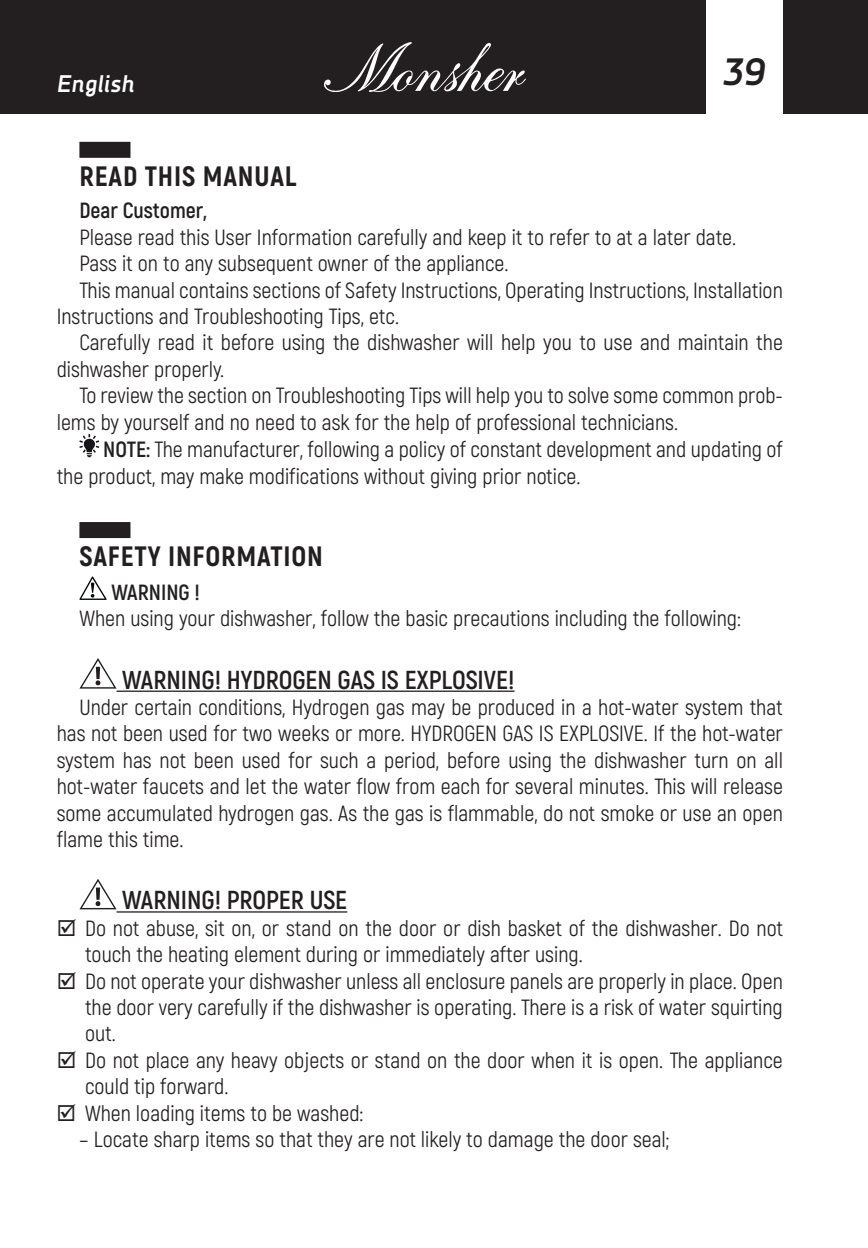
<style>
.page{position:relative;width:868px;height:1248px;background:#fff}
.page>*{position:absolute;margin:0;border:0;box-sizing:border-box;transform-origin:0 0}
.t1{font:italic 700 38px "Decima Nova Pro";color:#231f20}
.t2{font:800 28px "Akrobat";letter-spacing:.03em;color:#231f20}
.t3{font:700 26px "Akrobat";color:#231f20}
.t4{font:italic 700 24px "Decima Nova Pro";color:#fff}
.t5{font:22px/26.4px "Akrobat";color:#231f20;text-align:justify}
.t6{font:700 22px "Akrobat";color:#231f20}
.s1{font-weight:700}
</style>
<div class="page">
<div style="left:0;top:0;width:867px;height:113px;background:#231f20"></div>
<div style="left:706px;top:0;width:76px;height:119px;background:#fff"></div>
<svg style="left:323px;top:42px;width:203px;height:50px"></svg>
<div style="left:79px;top:142px;width:51px;height:16px;background:#231f20"></div>
<div style="left:79px;top:522px;width:51px;height:16px;background:#231f20"></div>
<hr style="left:116px;top:690px;width:398px;height:1px;background:#231f20">
<hr style="left:116px;top:911px;width:231px;height:1px;background:#231f20">
<svg style="left:79px;top:434px;width:20px;height:23px"></svg>
<svg style="left:79px;top:576px;width:28px;height:24px"></svg>
<svg style="left:80px;top:658px;width:36px;height:30px"></svg>
<svg style="left:96px;top:666px;width:4px;height:13px"></svg>
<svg style="left:79px;top:879px;width:37px;height:30px"></svg>
<svg style="left:96px;top:887px;width:4px;height:12px"></svg>
<p class="t4" style="left:57px;top:70px;width:79px">English</p>
<h1 class="t1" style="left:722px;top:50px;width:46px">39</h1>
<p class="t2" style="left:79px;top:158px;width:218px">READ THIS MANUAL</p>
<p class="t6" style="left:79px;top:197px;width:129px">Dear Customer,</p>
<p class="t5" style="left:79px;top:224px;width:658px">Please read this User Information carefully and keep it to refer to at a later date.</p>
<p class="t5" style="left:79px;top:250px;width:430px">Pass it on to any subsequent owner of the appliance.</p>
<p class="t5" style="left:79px;top:276px;width:704px">This manual contains sections of Safety Instructions, Operating Instructions, Installation</p>
<p class="t5" style="left:57px;top:303px;width:344px">Instructions and Troubleshooting Tips, etc.</p>
<p class="t5" style="left:79px;top:329px;width:705px">Carefully read it before using the dishwasher will help you to use and maintain the</p>
<p class="t5" style="left:57px;top:356px;width:169px">dishwasher properly.</p>
<p class="t5" style="left:79px;top:382px;width:705px">To review the section on Troubleshooting Tips will help you to solve some common prob-</p>
<p class="t5" style="left:57px;top:408px;width:623px">lems by yourself and no need to ask for the help of professional technicians.</p>
<p class="t5" style="left:103px;top:436px;width:681px"><span class="s1">NOTE:</span> The manufacturer, following a policy of constant development and updating of</p>
<p class="t5" style="left:57px;top:463px;width:525px">the product, may make modifications without giving prior notice.</p>
<p class="t2" style="left:79px;top:538px;width:245px">SAFETY INFORMATION</p>
<p class="t6" style="left:111px;top:578px;width:90px">WARNING !</p>
<p class="t5" style="left:79px;top:605px;width:663px">When using your dishwasher, follow the basic precautions including the following:</p>
<p class="t3" style="left:122px;top:663px;width:394px">WARNING! HYDROGEN GAS IS EXPLOSIVE!</p>
<p class="t5" style="left:57px;top:694px;width:727px;text-indent:23px">Under certain conditions, Hydrogen gas may be produced in a hot-water system that has not been used for two weeks or more. HYDROGEN GAS IS EXPLOSIVE. If the hot-water system has not been used for such a period, before using the dishwasher turn on all hot-water faucets and let the water flow from each for several minutes. This will release some accumulated hydrogen gas. As the gas is flammable, do not smoke or use an open flame this time.</p>
<p class="t3" style="left:122px;top:884px;width:226px">WARNING! PROPER USE</p>
<p class="t5" style="left:85px;top:914px;width:699px;text-align:left">Do not abuse, sit on, or stand on the door or dish basket of the dishwasher. Do not touch the heating element during or immediately after using.<br>Do not operate your dishwasher unless all enclosure panels are properly in place. Open the door very carefully if the dishwasher is operating. There is a risk of water squirting out.<br>Do not place any heavy objects or stand on the door when it is open. The appliance could tip forward.<br>When loading items to be washed:</p>
<p class="t5" style="left:79px;top:1126px;width:591px">– Locate sharp items so that they are not likely to damage the door seal;</p>
</div>
